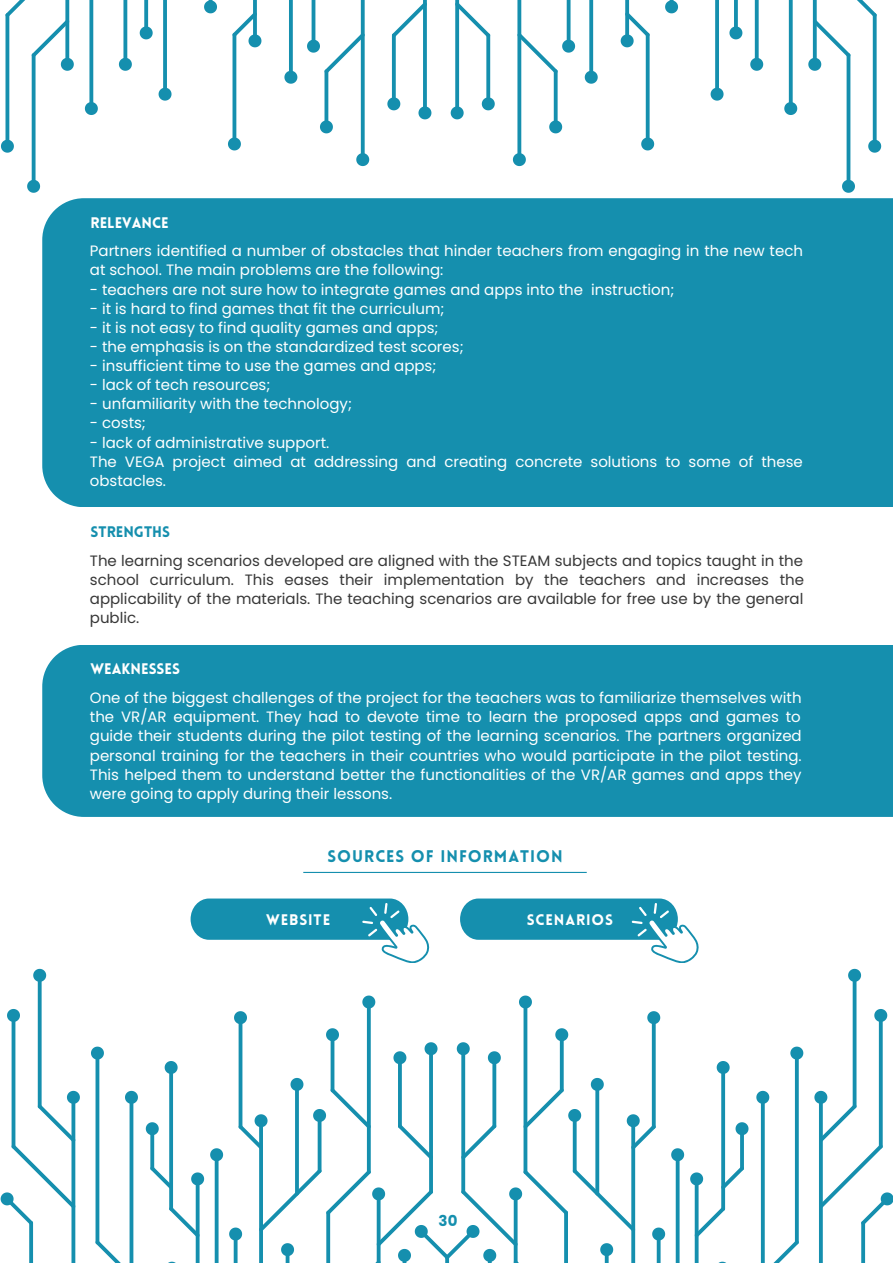
<style>
.page{position:relative;width:893px;height:1264px;background:#fff}
.page>*{position:absolute;margin:0;border:0;box-sizing:border-box;transform-origin:0 0}
.t1{font:900 16.5px "Lovelo";letter-spacing:.06em;color:#158fae}
.t2{font:15px/19px "Poppins";color:#fff}
.t3{font:15px/19px "Poppins";color:#373737;text-align:justify}
.t4{font:900 15px "Lovelo";color:#fff}
.t5{font:900 15px "Lovelo";letter-spacing:.06em;color:#fff}
.t6{font:900 15px "Lovelo";color:#158fae}
.t7{font:700 15px "Poppins";color:#158fae}
</style>
<div class="page">
<div style="left:42px;top:645px;width:850px;height:172px;background:#158fae"></div>
<svg style="left:190px;top:898px;width:240px;height:65px"></svg>
<svg style="left:460px;top:898px;width:239px;height:65px"></svg>
<hr style="left:303px;top:871px;width:283px;height:2px;background:#158fae">
<div style="left:42px;top:198px;width:850px;height:309px;background:#158fae"></div>
<svg style="left:872px;top:13px;width:4px;height:133px"></svg>
<svg style="left:846px;top:53px;width:4px;height:133px"></svg>
<svg style="left:645px;top:33px;width:4px;height:111px"></svg>
<hr style="left:6px;top:13px;width:3px;height:133px;background:#158fae;border-radius:2px">
<svg style="left:32px;top:53px;width:4px;height:133px"></svg>
<svg style="left:232px;top:33px;width:4px;height:111px"></svg>
<svg style="left:1px;top:140px;width:13px;height:13px"></svg>
<svg style="left:27px;top:180px;width:13px;height:13px"></svg>
<svg style="left:5px;top:0;width:69px;height:71px"></svg>
<svg style="left:85px;top:0;width:13px;height:115px"></svg>
<svg style="left:119px;top:0;width:13px;height:71px"></svg>
<svg style="left:140px;top:0;width:31px;height:101px"></svg>
<svg style="left:204px;top:0;width:13px;height:13px"></svg>
<svg style="left:232px;top:0;width:29px;height:47px"></svg>
<svg style="left:284px;top:0;width:13px;height:84px"></svg>
<svg style="left:228px;top:137px;width:13px;height:13px"></svg>
<svg style="left:307px;top:0;width:62px;height:166px"></svg>
<svg style="left:387px;top:0;width:44px;height:119px"></svg>
<svg style="left:450px;top:0;width:44px;height:119px"></svg>
<svg style="left:513px;top:0;width:62px;height:166px"></svg>
<svg style="left:584px;top:0;width:13px;height:84px"></svg>
<svg style="left:620px;top:0;width:29px;height:47px"></svg>
<svg style="left:641px;top:137px;width:13px;height:13px"></svg>
<svg style="left:665px;top:0;width:13px;height:13px"></svg>
<svg style="left:729px;top:0;width:13px;height:39px"></svg>
<svg style="left:710px;top:0;width:13px;height:101px"></svg>
<svg style="left:750px;top:0;width:13px;height:71px"></svg>
<svg style="left:808px;top:0;width:68px;height:71px"></svg>
<svg style="left:784px;top:0;width:13px;height:115px"></svg>
<svg style="left:842px;top:180px;width:12px;height:13px"></svg>
<svg style="left:868px;top:140px;width:13px;height:13px"></svg>
<svg style="left:878px;top:1015px;width:4px;height:133px"></svg>
<svg style="left:852px;top:975px;width:4px;height:133px"></svg>
<svg style="left:794px;top:1053px;width:4px;height:191px"></svg>
<svg style="left:721px;top:1067px;width:4px;height:143px"></svg>
<hr style="left:740px;top:1128px;width:3px;height:42px;background:#158fae;border-radius:2px">
<svg style="left:651px;top:1017px;width:4px;height:111px"></svg>
<svg style="left:523px;top:1002px;width:4px;height:171px"></svg>
<hr style="left:560px;top:1034px;width:3px;height:58px;background:#158fae;border-radius:2px">
<svg style="left:461px;top:1048px;width:4px;height:145px"></svg>
<svg style="left:492px;top:1057px;width:4px;height:71px"></svg>
<hr style="left:12px;top:1015px;width:3px;height:133px;background:#158fae;border-radius:2px">
<svg style="left:38px;top:975px;width:4px;height:133px"></svg>
<svg style="left:95px;top:1053px;width:4px;height:191px"></svg>
<svg style="left:169px;top:1067px;width:4px;height:143px"></svg>
<svg style="left:150px;top:1128px;width:4px;height:42px"></svg>
<svg style="left:238px;top:1017px;width:4px;height:111px"></svg>
<svg style="left:367px;top:1002px;width:4px;height:171px"></svg>
<svg style="left:330px;top:1034px;width:4px;height:58px"></svg>
<svg style="left:429px;top:1048px;width:4px;height:145px"></svg>
<svg style="left:398px;top:1057px;width:4px;height:71px"></svg>
<svg style="left:7px;top:1009px;width:13px;height:12px"></svg>
<svg style="left:33px;top:968px;width:13px;height:13px"></svg>
<svg style="left:1px;top:1090px;width:79px;height:172px"></svg>
<svg style="left:91px;top:1046px;width:13px;height:13px"></svg>
<svg style="left:95px;top:1090px;width:43px;height:172px"></svg>
<svg style="left:146px;top:1122px;width:13px;height:13px"></svg>
<svg style="left:165px;top:1061px;width:13px;height:12px"></svg>
<svg style="left:150px;top:1166px;width:54px;height:96px"></svg>
<svg style="left:210px;top:1148px;width:13px;height:114px"></svg>
<svg style="left:234px;top:1011px;width:13px;height:13px"></svg>
<svg style="left:326px;top:1028px;width:13px;height:13px"></svg>
<svg style="left:362px;top:995px;width:13px;height:13px"></svg>
<svg style="left:393px;top:1051px;width:13px;height:13px"></svg>
<svg style="left:424px;top:1042px;width:13px;height:13px"></svg>
<svg style="left:488px;top:1051px;width:13px;height:13px"></svg>
<svg style="left:456px;top:1042px;width:13px;height:13px"></svg>
<svg style="left:519px;top:995px;width:13px;height:13px"></svg>
<svg style="left:555px;top:1028px;width:13px;height:13px"></svg>
<svg style="left:647px;top:1011px;width:13px;height:13px"></svg>
<svg style="left:229px;top:1077px;width:436px;height:185px"></svg>
<svg style="left:671px;top:1148px;width:13px;height:114px"></svg>
<svg style="left:735px;top:1122px;width:13px;height:13px"></svg>
<svg style="left:716px;top:1061px;width:13px;height:12px"></svg>
<svg style="left:756px;top:1090px;width:42px;height:172px"></svg>
<svg style="left:690px;top:1166px;width:54px;height:96px"></svg>
<svg style="left:814px;top:1090px;width:78px;height:172px"></svg>
<svg style="left:790px;top:1046px;width:13px;height:13px"></svg>
<svg style="left:848px;top:968px;width:13px;height:13px"></svg>
<svg style="left:874px;top:1009px;width:13px;height:12px"></svg>
<p class="t4" style="left:91px;top:216px;width:80px">RELEVANCE</p>
<p class="t2" style="left:90px;top:241px;width:714px">Partners identified a number of obstacles that hinder teachers from engaging in the new tech at school. The main problems are the following:</p>
<p class="t2" style="left:90px;top:280px;width:586px">- teachers are not sure how to integrate games and apps into the instruction;</p>
<p class="t2" style="left:90px;top:299px;width:356px">- it is hard to find games that fit the curriculum;</p>
<p class="t2" style="left:90px;top:318px;width:350px">- it is not easy to find quality games and apps;</p>
<p class="t2" style="left:90px;top:337px;width:375px">- the emphasis is on the standardized test scores;</p>
<p class="t2" style="left:90px;top:356px;width:348px">- insufficient time to use the games and apps;</p>
<p class="t2" style="left:90px;top:375px;width:182px">- lack of tech resources;</p>
<p class="t2" style="left:90px;top:394px;width:263px">- unfamiliarity with the technology;</p>
<p class="t2" style="left:90px;top:413px;width:57px">- costs;</p>
<p class="t2" style="left:90px;top:433px;width:241px">- lack of administrative support.</p>
<p class="t2" style="left:90px;top:452px;width:714px">The VEGA project aimed at addressing and creating concrete solutions to some of these obstacles.</p>
<p class="t6" style="left:91px;top:525px;width:81px">STRENGTHS</p>
<p class="t3" style="left:90px;top:551px;width:715px">The learning scenarios developed are aligned with the STEAM subjects and topics taught in the school curriculum. This eases their implementation by the teachers and increases the applicability of the materials. The teaching scenarios are available for free use by the general public.</p>
<p class="t4" style="left:91px;top:663px;width:91px">WEAKNESSES</p>
<p class="t2" style="left:90px;top:688px;width:713px;text-align:justify">One of the biggest challenges of the project for the teachers was to familiarize themselves with the VR/AR equipment. They had to devote time to learn the proposed apps and games to guide their students during the pilot testing of the learning scenarios. The partners organized personal training for the teachers in their countries who would participate in the pilot testing.<br>This helped them to understand better the functionalities of the VR/AR games and apps they were going to apply during their lessons.</p>
<p class="t1" style="left:327px;top:850px;width:236px">SOURCES OF INFORMATION</p>
<p class="t5" style="left:266px;top:913px;width:66px">WEBSITE</p>
<p class="t5" style="left:526px;top:913px;width:88px">SCENARIOS</p>
<p class="t7" style="left:438px;top:1210px;width:20px">30</p>
</div>
